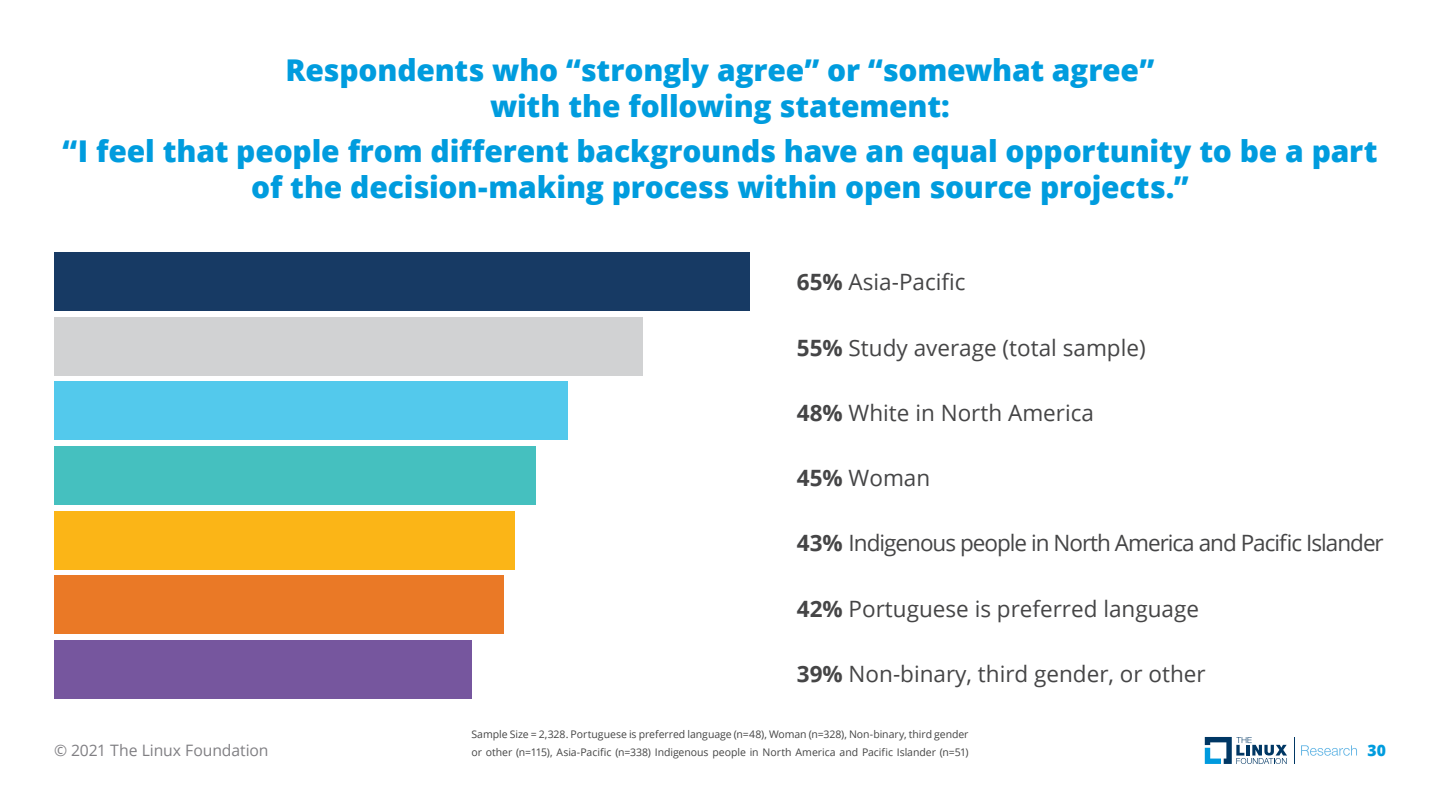
<style>
.page{position:relative;width:1440px;height:810px;background:#fff}
.page>*{position:absolute;margin:0;border:0;box-sizing:border-box;transform-origin:0 0}
.t1{font:800 30px/36px "Open Sans";letter-spacing:-.005em;color:#009cde;text-align:center}
.t2{font:22.5px "Open Sans";color:#454546}
.t3{font:22.5px "Open Sans";letter-spacing:-.045em;color:#454546}
.t4{font:15.75px "Open Sans";letter-spacing:-.005em;color:#807f83}
.t5{font:800 15.75px "Open Sans";color:#009cde}
.t6{font:10.5px/18px "Open Sans";letter-spacing:-.005em;color:#444}
.s1{font-weight:700}
</style>
<div class="page">
<svg style="left:1205px;top:737px;width:82px;height:27px"></svg>
<svg style="left:1294px;top:737px;width:1px;height:27px"></svg>
<svg style="left:1301px;top:745px;width:56px;height:11px"></svg>
<div style="left:54px;top:640px;width:417px;height:59px;background:#76569e"></div>
<div style="left:54px;top:576px;width:450px;height:58px;background:#ea7926"></div>
<div style="left:54px;top:511px;width:460px;height:58px;background:#fbb517"></div>
<div style="left:54px;top:447px;width:482px;height:58px;background:#45c0bf"></div>
<div style="left:54px;top:382px;width:514px;height:58px;background:#53c9ec"></div>
<div style="left:54px;top:317px;width:589px;height:58px;background:#d1d2d3"></div>
<div style="left:54px;top:253px;width:696px;height:58px;background:#173a64"></div>
<p class="t1" style="left:286px;top:51px;width:870px">Respondents who “strongly agree” or “somewhat agree” with the following statement:</p>
<p class="t1" style="left:62px;top:132px;width:1317px">“I feel that people from different backgrounds have an equal opportunity to be a part of the decision-making process within open source projects.”</p>
<p class="t2" style="left:797px;top:267px;width:170px"><span class="s1">65%</span> Asia-Pacific</p>
<p class="t2" style="left:797px;top:332px;width:350px"><span class="s1">55%</span> Study average (total sample)</p>
<p class="t2" style="left:797px;top:397px;width:299px"><span class="s1">48%</span> White in North America</p>
<p class="t2" style="left:797px;top:463px;width:135px"><span class="s1">45%</span> Woman</p>
<p class="t3" style="left:797px;top:528px;width:588px"><span class="s1">43%</span> Indigenous people in North America and Pacific Islander</p>
<p class="t2" style="left:797px;top:593px;width:404px"><span class="s1">42%</span> Portuguese is preferred language</p>
<p class="t2" style="left:797px;top:658px;width:410px"><span class="s1">39%</span> Non-binary, third gender, or other</p>
<p class="t6" style="left:471px;top:725px;width:499px">Sample Size = 2,328. Portuguese is preferred language (n=48), Woman (n=328), Non-binary, third gender or other (n=115), Asia-Pacific (n=338) Indigenous people in North America and Pacific Islander (n=51)</p>
<p class="t4" style="left:54px;top:739px;width:216px">© 2021 The Linux Foundation</p>
<p class="t5" style="left:1367px;top:738px;width:20px">30</p>
</div>
